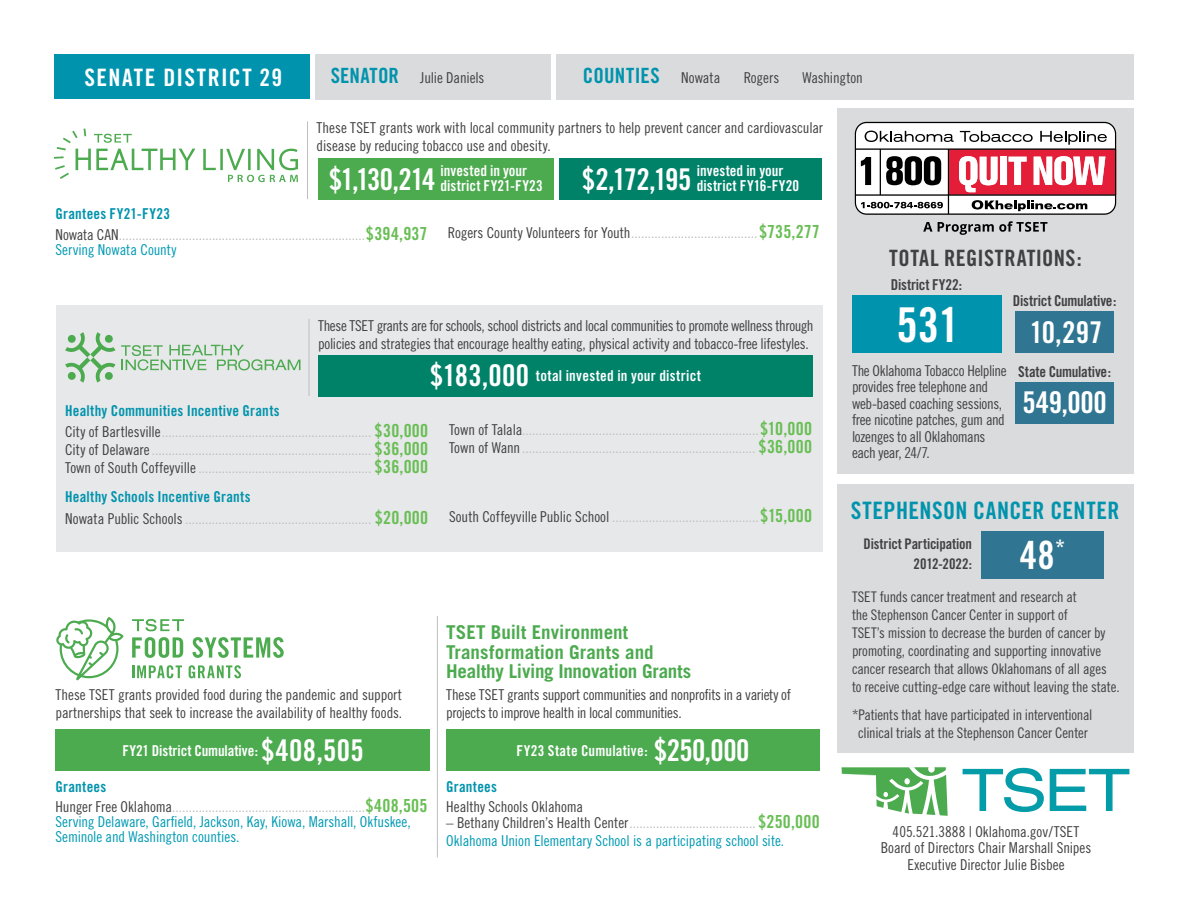
<style>
.page{position:relative;width:1188px;height:918px;background:#fff}
.page>*{position:absolute;margin:0;border:0;box-sizing:border-box;transform-origin:0 0}
.t1{font:48px "Trade Gothic Bold Cond Twenty";color:#fff}
.t2{font:39px "Trade Gothic Bold Cond Twenty";color:#fff}
.t3{font:30px "Trade Gothic Bold Cond Twenty";letter-spacing:-.015em;color:#fff}
.t4{font:24px "Trade Gothic Bold Cond Twenty";letter-spacing:.02em;color:#0093ad}
.t5{font:24px "Trade Gothic Bold Cond Twenty";letter-spacing:.06em;color:#fff}
.t6{font:22.5px "Trade Gothic Bold Cond Twenty";letter-spacing:.02em;color:#414042}
.t7{font:21px "Trade Gothic Bold Cond Twenty";letter-spacing:.01em;color:#0093ad}
.t8{font:700 19.05px/19.5px "Trade Gothic";letter-spacing:-.005em;color:#4caa4f}
.t9{font:15px/16.5px "Trade Gothic Cond Eighteen";letter-spacing:-.015em;color:#414042}
.t10{font:15px/18px "Trade Gothic Cond Eighteen";letter-spacing:-.005em;color:#bcbec0}
.t11{font:15px/15px "Trade Gothic Cond Eighteen";letter-spacing:-.005em;color:#009ab3}
.t12{font:15px/15px "Trade Gothic Bold Cond Twenty";letter-spacing:.01em;color:#fff}
.t13{font:15px "Trade Gothic Bold Cond Twenty";letter-spacing:.015em;color:#0093ad}
.t14{font:15px "Trade Gothic Bold Cond Twenty";letter-spacing:-.01em;color:#414042}
.t15{font:14.7px/18px "Trade Gothic Cond Eighteen";letter-spacing:-.015em;color:#414042;text-align:center}
.t16{font:14.7px/19.5px "Trade Gothic Bold Cond Twenty";letter-spacing:-.005em;color:#414042;text-align:right}
.s1{color:#414042}
.s2{font-family:"Trade Gothic Bold Cond Twenty";font-size:18px;color:#69be55}
.s3{color:#009ab3}
.s4{font-size:30px}
.s5{color:#bcbec0}
.s6{font-family:"Trade Gothic Bold Cond Twenty"}
</style>
<div class="page">
<div style="left:837px;top:108px;width:297px;height:365px;background:#dadbdc"></div>
<div style="left:852px;top:295px;width:149px;height:58px;background:#0093ad"></div>
<div style="left:1015px;top:311px;width:99px;height:42px;background:#307591"></div>
<div style="left:1015px;top:382px;width:99px;height:42px;background:#307591"></div>
<div style="left:837px;top:484px;width:297px;height:269px;background:#dadbdc"></div>
<div style="left:54px;top:54px;width:256px;height:45px;background:#0093ad"></div>
<div style="left:315px;top:54px;width:235px;height:45px;background:#dadbdc"></div>
<div style="left:556px;top:54px;width:578px;height:45px;background:#dadbdc"></div>
<div style="left:981px;top:531px;width:122px;height:48px;background:#307591"></div>
<svg style="left:963px;top:768px;width:81px;height:44px"></svg>
<svg style="left:1050px;top:769px;width:79px;height:42px"></svg>
<svg style="left:842px;top:767px;width:106px;height:49px"></svg>
<svg style="left:855px;top:122px;width:261px;height:93px"></svg>
<svg style="left:923px;top:221px;width:124px;height:14px"></svg>
<div style="left:56px;top:305px;width:766px;height:247px;background:#e7e8e9"></div>
<svg style="left:65px;top:332px;width:236px;height:51px"></svg>
<hr style="left:309px;top:319px;width:1px;height:77px;background:#bcbec0">
<svg style="left:203px;top:149px;width:13px;height:21px"></svg>
<hr style="left:220px;top:149px;width:3px;height:21px;background:#4caa4f">
<svg style="left:226px;top:148px;width:72px;height:34px"></svg>
<svg style="left:54px;top:129px;width:141px;height:50px"></svg>
<hr style="left:307px;top:121px;width:1px;height:78px;background:#bcbec0">
<div style="left:318px;top:355px;width:495px;height:41px;background:#008269"></div>
<div style="left:559px;top:158px;width:263px;height:42px;background:#008269"></div>
<div style="left:318px;top:158px;width:235px;height:42px;background:#4caa4f"></div>
<div style="left:56px;top:730px;width:374px;height:41px;background:#4caa4f"></div>
<hr style="left:437px;top:616px;width:1px;height:242px;background:#bcbec0">
<div style="left:446px;top:730px;width:374px;height:41px;background:#4caa4f"></div>
<svg style="left:56px;top:617px;width:68px;height:63px"></svg>
<svg style="left:192px;top:637px;width:92px;height:21px"></svg>
<svg style="left:132px;top:665px;width:50px;height:13px"></svg>
<svg style="left:189px;top:665px;width:52px;height:13px"></svg>
<svg style="left:132px;top:619px;width:52px;height:39px"></svg>
<h3 class="t5" style="left:84px;top:62px;width:199px">SENATE DISTRICT 29</h3>
<p class="t9" style="left:420px;top:70px;width:66px">Julie Daniels</p>
<p class="t9" style="left:681px;top:70px;width:41px">Nowata</p>
<p class="t9" style="left:744px;top:70px;width:37px">Rogers</p>
<p class="t9" style="left:802px;top:70px;width:62px">Washington</p>
<h3 class="t7" style="left:331px;top:63px;width:70px">SENATOR</h3>
<h3 class="t7" style="left:583px;top:63px;width:79px">COUNTIES</h3>
<p class="t9" style="left:317px;top:119px;width:508px;line-height:18px">These TSET grants work with local community partners to help prevent cancer and cardiovascular disease by reducing tobacco use and obesity.</p>
<p class="t13" style="left:56px;top:205px;width:116px">Grantees FY21-FY23</p>
<p class="t12" style="left:441px;top:163px;width:104px">invested in your district FY21-FY23</p>
<h3 class="t3" style="left:329px;top:161px;width:108px">$1,130,214</h3>
<h3 class="t3" style="left:582px;top:161px;width:111px">$2,172,195</h3>
<p class="t12" style="left:697px;top:163px;width:88px">invested in your</p>
<p class="t12" style="left:697px;top:178px;width:104px">district FY16-FY20</p>
<p class="t10" style="left:56px;top:227px;width:374px;line-height:15px"><span class="s1">Nowata CAN</span>..........................................................................<span class="s2">$394,937<br></span><span class="s3">Serving Nowata County</span></p>
<p class="t10" style="left:448px;top:223px;width:374px"><span class="s1">Rogers County Volunteers for Youth</span>......................................<span class="s2">$735,277</span></p>
<p class="t9" style="left:318px;top:316px;width:497px;line-height:18px">These TSET grants are for schools, school districts and local communities to promote wellness through policies and strategies that encourage healthy eating, physical activity and tobacco-free lifestyles.</p>
<p class="t13" style="left:65px;top:401px;width:216px">Healthy Communities Incentive Grants</p>
<p class="t12" style="left:430px;top:368px;width:273px"><span class="s4">$183,000</span> total invested in your district</p>
<h3 class="t3" style="left:443px;top:357px;width:90px">400 214</h3>
<p class="t10" style="left:65px;top:422px;width:365px;text-align:justify"><span class="s1">City of Bartlesville</span>............................................................... <span class="s2">$30,000<br></span><span class="s1">City of Delaware</span>.................................................................. <span class="s2">$36,000<br></span><span class="s1">Town of South Coffeyville</span> .................................................... <span class="s2">$36,000</span></p>
<p class="t10" style="left:449px;top:420px;width:365px"><span class="s1">Town of Talala</span>.......................................................................<span class="s2">$10,000<br></span><span class="s1">Town of Wann</span> ...................................................................... <span class="s2">$36,000</span></p>
<p class="t13" style="left:65px;top:488px;width:187px">Healthy Schools Incentive Grants</p>
<p class="t10" style="left:65px;top:509px;width:748px"><span class="s1">Nowata Public Schools</span> ........................................................ <span class="s2">$20,000</span> <span class="s1">South Coffeyville Public School</span> ............................................<span class="s2">$15,000</span></p>
<p class="t9" style="left:56px;top:685px;width:348px;line-height:18px">These TSET grants provided food during the pandemic and support partnerships that seek to increase the availability of healthy foods.</p>
<p class="t12" style="left:122px;top:743px;width:243px">FY21 District Cumulative: <span class="s4">$408,505</span></p>
<p class="t13" style="left:55px;top:778px;width:52px">Grantees</p>
<p class="t11" style="left:55px;top:799px;width:374px"><span class="s1">Hunger Free Oklahoma</span><span class="s5">..........................................................</span><span class="s2">$408,505<br></span>Serving Delaware, Garfield, Jackson, Kay, Kiowa, Marshall, Okfuskee,<br>Seminole and Washington counties.</p>
<p class="t8" style="left:446px;top:622px;width:247px">TSET Built Environment<br>Transformation Grants and<br>Healthy Living Innovation Grants</p>
<p class="t9" style="left:446px;top:685px;width:346px;line-height:18px">These TSET grants support communities and nonprofits in a variety of projects to improve health in local communities.</p>
<p class="t12" style="left:517px;top:743px;width:234px">FY23 State Cumulative: <span class="s4">$250,000</span></p>
<p class="t9" style="left:446px;top:798px;width:138px">Healthy Schools Oklahoma</p>
<p class="t11" style="left:446px;top:813px;width:375px;line-height:18px"><span class="s1">– Bethany Children’s Health Center</span><span class="s5">......................................</span> <span class="s2">$250,000<br></span>Oklahoma Union Elementary School is a participating school site.</p>
<p class="t13" style="left:446px;top:778px;width:52px">Grantees</p>
<h3 class="t6" style="left:889px;top:245px;width:194px">TOTAL REGISTRATIONS:</h3>
<p class="t14" style="left:891px;top:275px;width:73px">District FY22:</p>
<h1 class="t1" style="left:896px;top:296px;width:65px">531</h1>
<p class="t14" style="left:1013px;top:292px;width:105px">District Cumulative:</p>
<h3 class="t3" style="left:1030px;top:314px;width:74px">10,297</h3>
<p class="t9" style="left:852px;top:362px;width:261px">The Oklahoma Tobacco Helpline <span class="s6">State Cumulative: </span>provides free telephone and<br>web-based coaching sessions,<br>free nicotine patches, gum and<br>lozenges to all Oklahomans<br>each year, 24/7.</p>
<h3 class="t3" style="left:1023px;top:384px;width:86px">549,000</h3>
<h3 class="t4" style="left:851px;top:496px;width:270px">STEPHENSON CANCER CENTER</h3>
<p class="t16" style="left:864px;top:534px;width:110px">District Participation<br>2012-2022:</p>
<h2 class="t2" style="left:1020px;top:531px;width:47px">48<sup>*</sup></h2>
<p class="t15" style="left:852px;top:587px;width:269px;text-align:left">TSET funds cancer treatment and research at<br>the Stephenson Cancer Center in support of<br>TSET’s mission to decrease the burden of cancer by promoting, coordinating and supporting innovative cancer research that allows Oklahomans of all ages to receive cutting-edge care without leaving the state.</p>
<p class="t15" style="left:852px;top:705px;width:242px">*Patients that have participated in interventional clinical trials at the Stephenson Cancer Center</p>
<p class="t9" style="left:881px;top:823px;width:212px;text-align:center">405.521.3888 | Oklahoma.gov/TSET<br>Board of Directors Chair Marshall Snipes<br>Executive Director Julie Bisbee</p>
</div>
